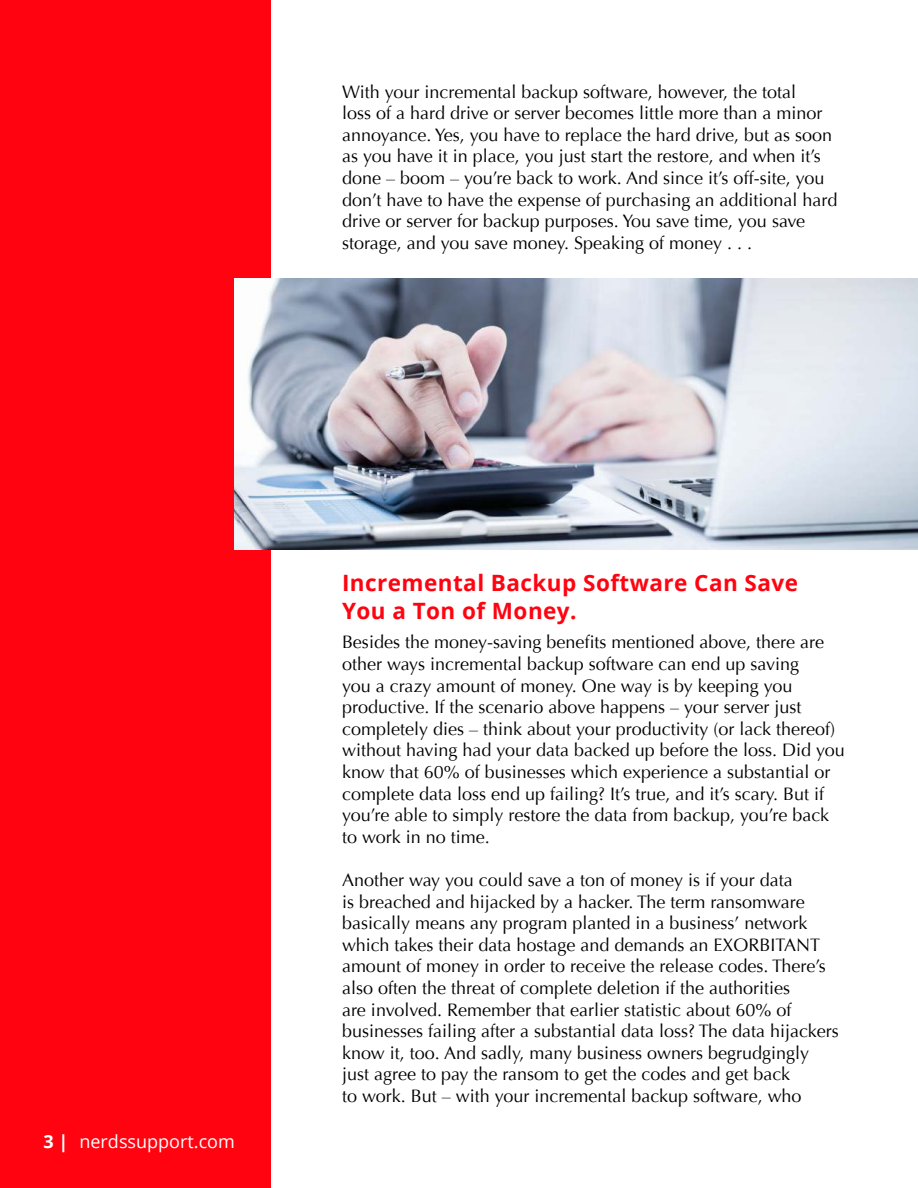
<style>
.page{position:relative;width:918px;height:1188px;background:#fff}
.page>*{position:absolute;margin:0;border:0;box-sizing:border-box;transform-origin:0 0}
.t1{font:700 22.5px/28.5px "Open Sans";letter-spacing:.02em;color:#ff0410}
.t2{font:18px/21.6px "Optima";color:#000}
.t3{font:18px "Open Sans";color:#fff}
.s1{font-weight:700}
</style>
<div class="page">
<div style="left:0;top:1px;width:271px;height:1187px;background:#ff0410"></div>
<img style="left:235px;top:278px;width:683px;height:271px">
<p class="t2" style="left:342px;top:82px;width:497px">With your incremental backup software, however, the total<br>loss of a hard drive or server becomes little more than a minor annoyance. Yes, you have to replace the hard drive, but as soon as you have it in place, you just start the restore, and when it’s done – boom – you’re back to work. And since it’s off-site, you don’t have to have the expense of purchasing an additional hard drive or server for backup purposes. You save time, you save storage, and you save money. Speaking of money . . .</p>
<p class="t3" style="left:44px;top:1134px;width:193px"><span class="s1">3 |</span> nerdssupport.com</p>
<p class="t1" style="left:342px;top:571px;width:458px">Incremental Backup Software Can Save<br>You a Ton of Money.</p>
<p class="t2" style="left:342px;top:632px;width:504px">Besides the money-saving benefits mentioned above, there are other ways incremental backup software can end up saving<br>you a crazy amount of money. One way is by keeping you productive. If the scenario above happens – your server just completely dies – think about your productivity (or lack thereof) without having had your data backed up before the loss. Did you know that 60% of businesses which experience a substantial or complete data loss end up failing? It’s true, and it’s scary. But if you’re able to simply restore the data from backup, you’re back to work in no time.</p>
<p class="t2" style="left:342px;top:871px;width:498px">Another way you could save a ton of money is if your data<br>is breached and hijacked by a hacker. The term ransomware basically means any program planted in a business’ network which takes their data hostage and demands an EXORBITANT amount of money in order to receive the release codes. There’s also often the threat of complete deletion if the authorities<br>are involved. Remember that earlier statistic about 60% of businesses failing after a substantial data loss? The data hijackers know it, too. And sadly, many business owners begrudgingly just agree to pay the ransom to get the codes and get back<br>to work. But – with your incremental backup software, who</p>
</div>
